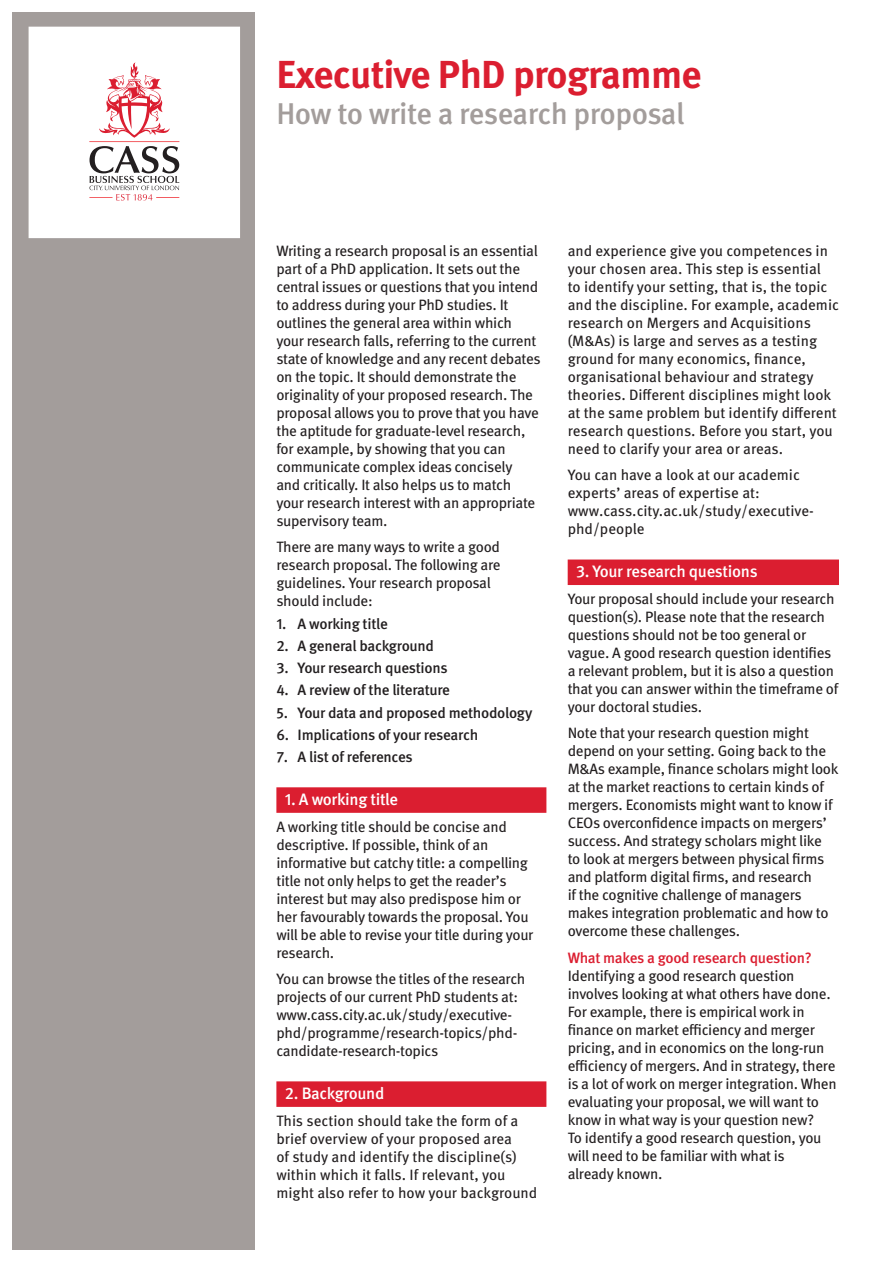
<style>
.page{position:relative;width:893px;height:1263px;background:#fff}
.page>*{position:absolute;margin:0;border:0;box-sizing:border-box;transform-origin:0 0}
.t1{font:700 39px "Meta OT";letter-spacing:-.02em;color:#db1e30}
.t2{font:500 30px "Meta OT";letter-spacing:-.025em;color:#a39d9b}
.t3{font:500 16.5px "Meta OT";letter-spacing:-.02em;color:#fff}
.t4{font:15px/18px "Meta OT";letter-spacing:-.02em;color:#231f20}
.t5{font:15px/18px "Meta OT";color:#231f20}
.t6{font:500 15px "Meta OT";letter-spacing:-.02em;color:#231f20}
.t7{font:500 15px "Meta OT";letter-spacing:-.025em;color:#db1e30}
</style>
<div class="page">
<div style="left:13px;top:13px;width:242px;height:1237px;background:#a39d9b"></div>
<div style="left:29px;top:27px;width:211px;height:211px;background:#fff"></div>
<svg style="left:89px;top:63px;width:90px;height:138px"></svg>
<div style="left:276px;top:787px;width:270px;height:26px;background:#db1e30"></div>
<div style="left:276px;top:1081px;width:270px;height:26px;background:#db1e30"></div>
<div style="left:568px;top:559px;width:271px;height:26px;background:#db1e30"></div>
<h1 class="t1" style="left:276px;top:50px;width:427px">Executive PhD programme</h1>
<h2 class="t2" style="left:276px;top:96px;width:410px">How to write a research proposal</h2>
<p class="t4" style="left:276px;top:242px;width:266px">Writing a research proposal is an essential part of a PhD application. It sets out the central issues or questions that you intend to address during your PhD studies. It outlines the general area within which your research falls, referring to the current state of knowledge and any recent debates on the topic. It should demonstrate the originality of your proposed research. The proposal allows you to prove that you have the aptitude for graduate-level research, for example, by showing that you can communicate complex ideas concisely<br>and critically. It also helps us to match your research interest with an appropriate supervisory team.</p>
<p class="t4" style="left:276px;top:538px;width:226px">There are many ways to write a good research proposal. The following are guidelines. Your research proposal should include:</p>
<p class="t6" style="left:276px;top:615px;width:113px">1. A working title</p>
<p class="t6" style="left:276px;top:637px;width:159px">2. A general background</p>
<p class="t6" style="left:276px;top:659px;width:173px">3. Your research questions</p>
<p class="t6" style="left:276px;top:681px;width:175px">4. A review of the literature</p>
<p class="t6" style="left:276px;top:704px;width:257px">5. Your data and proposed methodology</p>
<p class="t6" style="left:276px;top:726px;width:203px">6. Implications of your research</p>
<p class="t6" style="left:276px;top:748px;width:138px">7. A list of references</p>
<p class="t3" style="left:285px;top:790px;width:115px">1. A working title</p>
<p class="t4" style="left:276px;top:818px;width:259px">A working title should be concise and descriptive. If possible, think of an informative but catchy title: a compelling title not only helps to get the reader’s interest but may also predispose him or her favourably towards the proposal. You will be able to revise your title during your research.</p>
<p class="t4" style="left:276px;top:970px;width:251px">You can browse the titles of the research projects of our current PhD students at: www.cass.city.ac.uk/study/executive&shy;phd/programme/research-topics/phd&shy;candidate-research-topics</p>
<p class="t3" style="left:285px;top:1084px;width:101px">2. Background</p>
<p class="t5" style="left:276px;top:1112px;width:262px">This section should take the form of a brief overview of your proposed area<br>of study and identify the discipline(s) within which it falls. If relevant, you might also refer to how your background</p>
<p class="t5" style="left:568px;top:242px;width:273px">and experience give you competences in your chosen area. This step is essential<br>to identify your setting, that is, the topic and the discipline. For example, academic research on Mergers and Acquisitions (M&amp;As) is large and serves as a testing ground for many economics, finance, organisational behaviour and strategy theories. Different disciplines might look at the same problem but identify different research questions. Before you start, you need to clarify your area or areas.</p>
<p class="t5" style="left:568px;top:466px;width:248px">You can have a look at our academic experts’ areas of expertise at: www.cass.city.ac.uk/study/executive&shy;phd/people</p>
<p class="t3" style="left:576px;top:562px;width:183px">3. Your research questions</p>
<p class="t4" style="left:568px;top:590px;width:272px">Your proposal should include your research question(s). Please note that the research questions should not be too general or vague. A good research question identifies a relevant problem, but it is also a question that you can answer within the timeframe of your doctoral studies.</p>
<p class="t4" style="left:568px;top:724px;width:272px">Note that your research question might depend on your setting. Going back to the M&amp;As example, finance scholars might look at the market reactions to certain kinds of mergers. Economists might want to know if CEOs overconfidence impacts on mergers’ success. And strategy scholars might like<br>to look at mergers between physical firms and platform digital firms, and research<br>if the cognitive challenge of managers makes integration problematic and how to overcome these challenges.</p>
<p class="t7" style="left:568px;top:949px;width:246px">What makes a good research question?</p>
<p class="t4" style="left:568px;top:967px;width:270px">Identifying a good research question involves looking at what others have done.<br>For example, there is empirical work in finance on market efficiency and merger pricing, and in economics on the long-run efficiency of mergers. And in strategy, there is a lot of work on merger integration. When evaluating your proposal, we will want to know in what way is your question new?<br>To identify a good research question, you will need to be familiar with what is<br>already known.</p>
</div>
